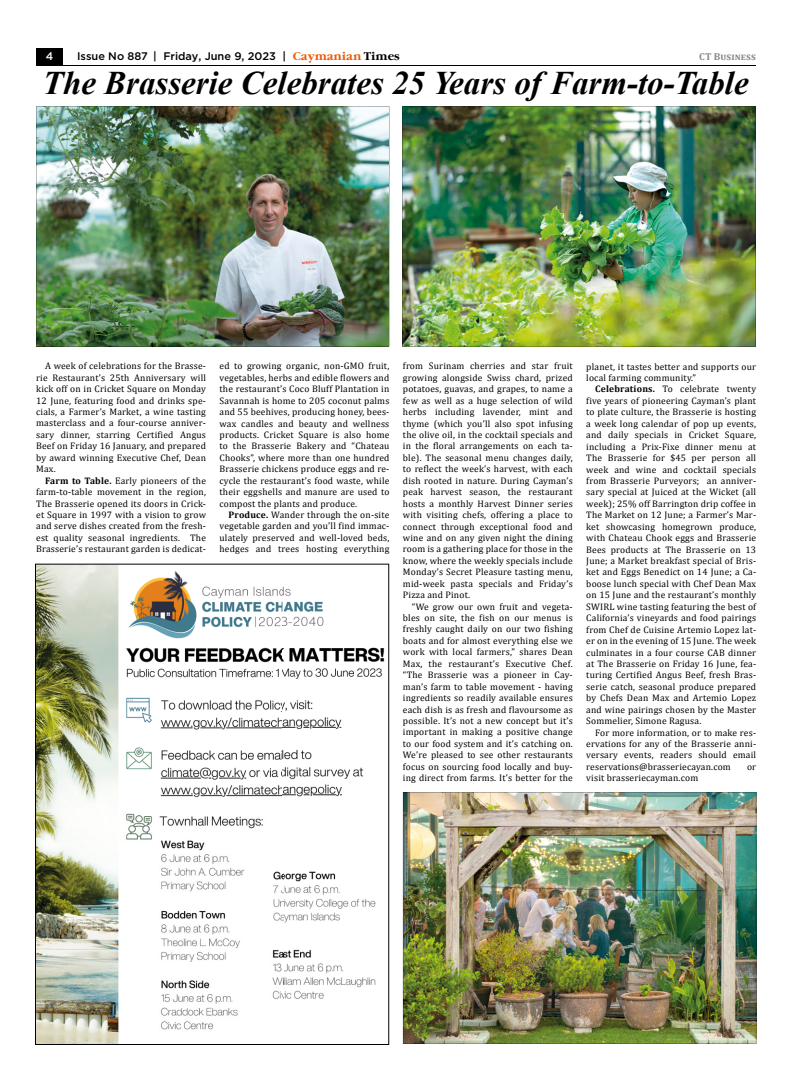
<style>
.page{position:relative;width:792px;height:1080px;background:#fff}
.page>*{position:absolute;margin:0;border:0;box-sizing:border-box;transform-origin:0 0}
.t1{font:italic 700 33px "Times New Roman";color:#000}
.t2{font:500 11px "Gotham";color:#000}
.t3{font:500 11px "Gotham";color:#fff}
.t4{font:700 10px "Cambria";letter-spacing:.01em;color:#878787}
.t5{font:9.5px/11.4px "Cambria";letter-spacing:.02em;color:#000;text-align:justify}
.s1{font-family:"Garamond C";font-weight:700;color:#ea5b0b}
.s2{font-family:"Garamond C";font-weight:700}
.s3{font-weight:700}
</style>
<div class="page">
<svg style="left:35px;top:564px;width:354px;height:481px"></svg>
<img style="left:36px;top:106px;width:353px;height:240px">
<img style="left:403px;top:106px;width:353px;height:240px">
<img style="left:403px;top:792px;width:353px;height:252px">
<div style="left:36px;top:48px;width:27px;height:18px;background:#000"></div>
<hr style="left:36px;top:65px;width:720px;height:1px;background:#000">
<p class="t3" style="left:46px;top:49px;width:9px">4</p>
<p class="t2" style="left:77px;top:49px;width:324px">Issue No 887 | Friday, June 9, 2023 | <span class="s1">Caymanian</span> <span class="s2">Times</span></p>
<p class="t4" style="left:699px;top:50px;width:58px">CT Business</p>
<h1 class="t1" style="left:43px;top:60px;width:707px">The Brasserie Celebrates 25 Years of Farm-to-Table</h1>
<p class="t5" style="left:36px;top:360px;width:171px;text-indent:9px">A week of celebrations for the Brasse&shy;rie Restaurant’s 25th Anniversary will kick off on in Cricket Square on Monday 12 June, featuring food and drinks spe&shy;cials, a Farmer’s Market, a wine tasting masterclass and a four-course anniver&shy;sary dinner, starring Certified Angus Beef on Friday 16 January, and prepared by award winning Executive Chef, Dean Max.</p>
<p class="t5" style="left:36px;top:475px;width:171px;text-indent:9px"><span class="s3">Farm to Table.</span> Early pioneers of the farm-to-table movement in the region, The Brasserie opened its doors in Crick&shy;et Square in 1997 with a vision to grow and serve dishes created from the fresh&shy;est quality seasonal ingredients. The Brasserie’s restaurant garden is dedicat-</p>
<p class="t5" style="left:220px;top:360px;width:171px">ed to growing organic, non-GMO fruit, vegetables, herbs and edible flowers and the restaurant’s Coco Bluff Plantation in Savannah is home to 205 coconut palms and 55 beehives, producing honey, bees&shy;wax candles and beauty and wellness products. Cricket Square is also home to the Brasserie Bakery and “Chateau Chooks”, where more than one hundred Brasserie chickens produce eggs and re&shy;cycle the restaurant’s food waste, while their eggshells and manure are used to compost the plants and produce.</p>
<p class="t5" style="left:220px;top:509px;width:171px;text-indent:9px"><span class="s3">Produce.</span> Wander through the on-site vegetable garden and you’ll find immac&shy;ulately preserved and well-loved beds, hedges and trees hosting everything</p>
<p class="t5" style="left:403px;top:360px;width:171px">from Surinam cherries and star fruit growing alongside Swiss chard, prized potatoes, guavas, and grapes, to name a few as well as a huge selection of wild herbs including lavender, mint and thyme (which you’ll also spot infusing the olive oil, in the cocktail specials and in the floral arrangements on each ta&shy;ble). The seasonal menu changes daily, to reflect the week’s harvest, with each dish rooted in nature. During Cayman’s peak harvest season, the restaurant hosts a monthly Harvest Dinner series with visiting chefs, offering a place to connect through exceptional food and wine and on any given night the dining room is a gathering place for those in the know, where the weekly specials include Monday’s Secret Pleasure tasting menu, mid-week pasta specials and Friday’s Pizza and Pinot.</p>
<p class="t5" style="left:403px;top:601px;width:171px;text-indent:9px">“We grow our own fruit and vegeta&shy;bles on site, the fish on our menus is freshly caught daily on our two fishing boats and for almost everything else we work with local farmers,” shares Dean Max, the restaurant’s Executive Chef. “The Brasserie was a pioneer in Cay&shy;man’s farm to table movement - having ingredients so readily available ensures each dish is as fresh and flavoursome as possible. It’s not a new concept but it’s important in making a positive change to our food system and it’s catching on.<br>We’re pleased to see other restaurants focus on sourcing food locally and buy&shy;ing direct from farms. It’s better for the</p>
<p class="t5" style="left:586px;top:361px;width:171px">planet, it tastes better and supports our local farming community.”</p>
<p class="t5" style="left:586px;top:383px;width:171px;text-indent:9px"><span class="s3">Celebrations.</span> To celebrate twenty five years of pioneering Cayman’s plant to plate culture, the Brasserie is hosting a week long calendar of pop up events, and daily specials in Cricket Square, including a Prix-Fixe dinner menu at The Brasserie for $45 per person all week and wine and cocktail specials from Brasserie Purveyors; an anniver&shy;sary special at Juiced at the Wicket (all week); 25% off Barrington drip coffee in The Market on 12 June; a Farmer’s Mar&shy;ket showcasing homegrown produce, with Chateau Chook eggs and Brasserie Bees products at The Brasserie on 13<br>June; a Market breakfast special of Bris&shy;ket and Eggs Benedict on 14 June; a Ca&shy;boose lunch special with Chef Dean Max on 15 June and the restaurant’s monthly SWIRL wine tasting featuring the best of California’s vineyards and food pairings from Chef de Cuisine Artemio Lopez lat&shy;er on in the evening of 15 June. The week culminates in a four course CAB dinner at The Brasserie on Friday 16 June, fea&shy;turing Certified Angus Beef, fresh Bras&shy;serie catch, seasonal produce prepared by Chefs Dean Max and Artemio Lopez and wine pairings chosen by the Master Sommelier, Simone Ragusa.</p>
<p class="t5" style="left:586px;top:727px;width:171px;text-indent:9px">For more information, or to make res&shy;ervations for any of the Brasserie anni&shy;versary events, readers should email reservations@brasseriecayan.com</p>
<p class="t5" style="left:747px;top:761px;width:11px">or</p>
<p class="t5" style="left:586px;top:772px;width:113px">visit brasseriecayman.com</p>
</div>
